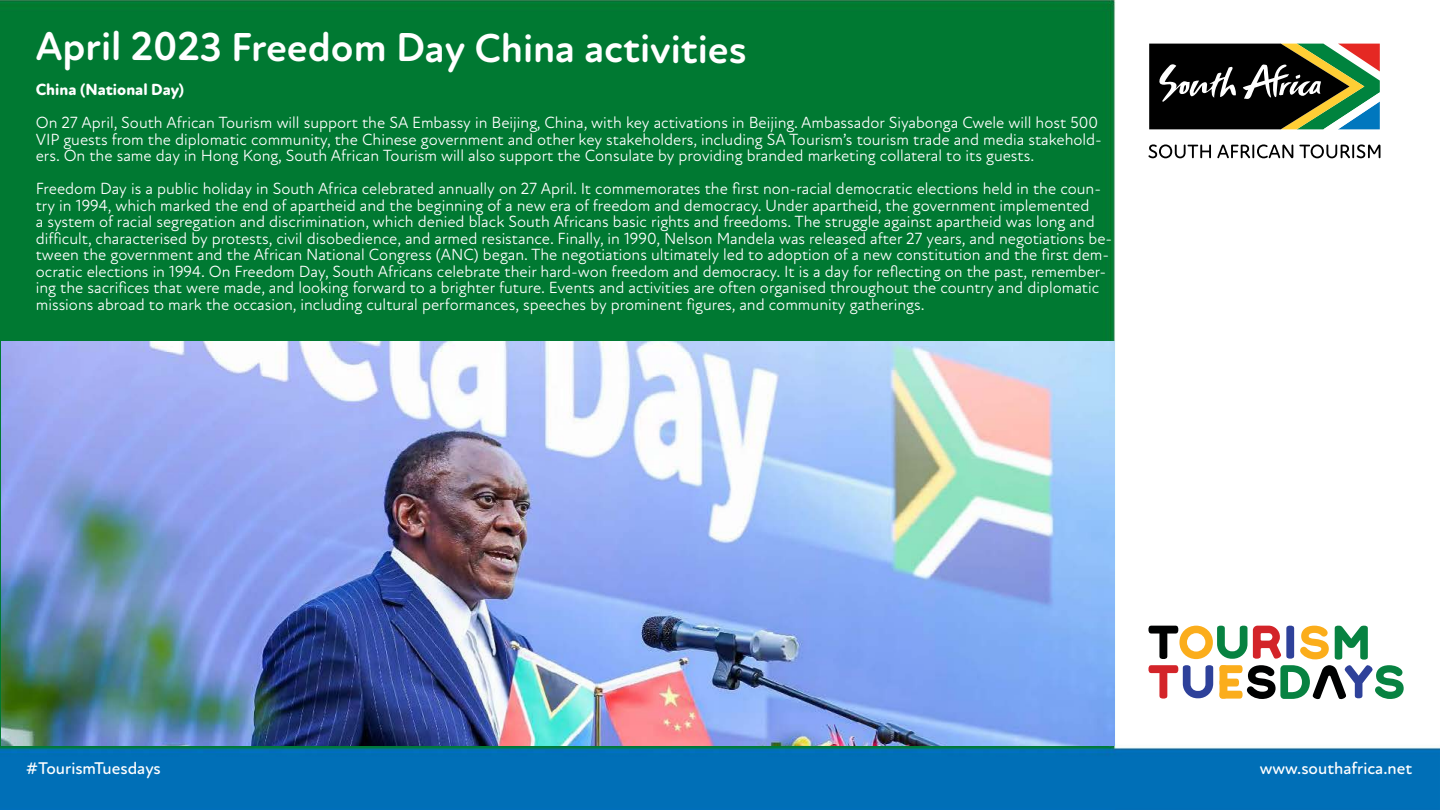
<style>
.page{position:relative;width:1440px;height:810px;background:#fff}
.page>*{position:absolute;margin:0;border:0;box-sizing:border-box;transform-origin:0 0}
.t1{font:700 41.25px "Atten Round New";letter-spacing:-.005em;color:#fff}
.t2{font:500 17.25px "Atten Round New";color:#fff}
.t3{font:16.5px/16.5px "Atten Round New";color:#fff}
.t4{font:800 16.5px "Atten Round New";color:#fff}
</style>
<div class="page">
<img style="left:0;top:0;width:1440px;height:810px">
<svg style="left:1148px;top:43px;width:233px;height:87px"></svg>
<svg style="left:1149px;top:44px;width:231px;height:85px;background:#384131"></svg>
<svg style="left:1148px;top:144px;width:63px;height:14px"></svg>
<svg style="left:1217px;top:144px;width:76px;height:14px"></svg>
<svg style="left:1299px;top:144px;width:81px;height:14px"></svg>
<svg style="left:1148px;top:626px;width:256px;height:73px"></svg>
<img style="left:1px;top:342px;width:1114px;height:404px">
<h1 class="t1" style="left:36px;top:23px;width:713px">April 2023 Freedom Day China activities</h1>
<p class="t4" style="left:36px;top:80px;width:150px">China (National Day)</p>
<p class="t3" style="left:36px;top:115px;width:1068px">On 27 April, South African Tourism will support the SA Embassy in Beijing, China, with key activations in Beijing. Ambassador Siyabonga Cwele will host 500<br>VIP guests from the diplomatic community, the Chinese government and other key stakeholders, including SA Tourism’s tourism trade and media stakehold&shy;ers. On the same day in Hong Kong, South African Tourism will also support the Consulate by providing branded marketing collateral to its guests.</p>
<p class="t3" style="left:36px;top:181px;width:1078px">Freedom Day is a public holiday in South Africa celebrated annually on 27 April. It commemorates the first non-racial democratic elections held in the coun&shy;try in 1994, which marked the end of apartheid and the beginning of a new era of freedom and democracy. Under apartheid, the government implemented<br>a system of racial segregation and discrimination, which denied black South Africans basic rights and freedoms. The struggle against apartheid was long and difficult, characterised by protests, civil disobedience, and armed resistance. Finally, in 1990, Nelson Mandela was released after 27 years, and negotiations be&shy;tween the government and the African National Congress (ANC) began. The negotiations ultimately led to adoption of a new constitution and the first dem&shy;ocratic elections in 1994. On Freedom Day, South Africans celebrate their hard-won freedom and democracy. It is a day for reflecting on the past, remember&shy;ing the sacrifices that were made, and looking forward to a brighter future. Events and activities are often organised throughout the country and diplomatic missions abroad to mark the occasion, including cultural performances, speeches by prominent figures, and community gatherings.</p>
<p class="t2" style="left:26px;top:758px;width:136px">#TourismTuesdays</p>
<p class="t2" style="left:1260px;top:758px;width:154px">www.southafrica.net</p>
</div>
